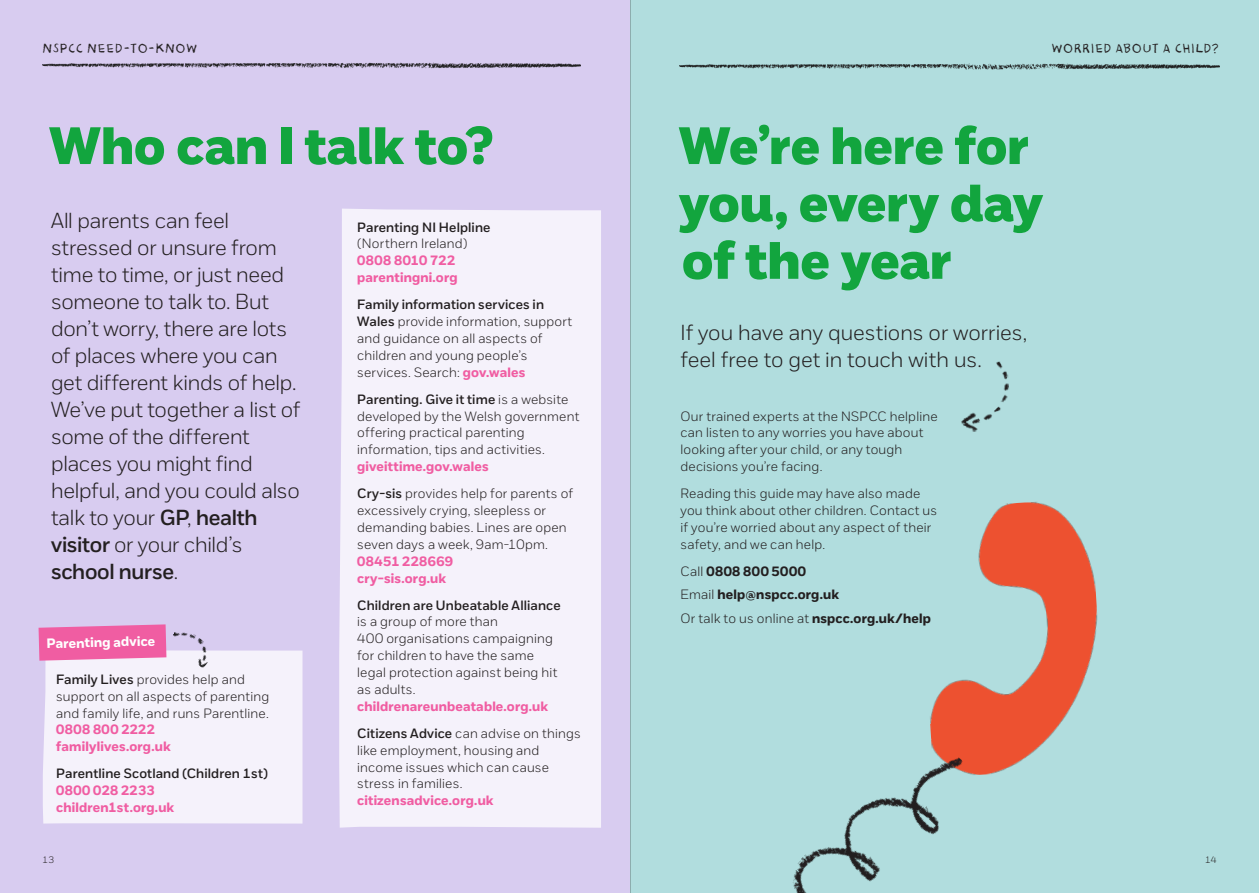
<style>
.page{position:relative;width:1259px;height:893px;background:#fff}
.page>*{position:absolute;margin:0;border:0;box-sizing:border-box;transform-origin:0 0}
.NSPCC_Headline_35pt{font:52.5px/57.3px "NSPCC Headline";color:#12a53e}
.NSPCC_Standfirst_14{font:300 21.75px/27px "NSPCC";letter-spacing:-.01em;color:#231f20}
.NSPCC_Other_Orgnaisa{font:300 13.5px/16.8px "NSPCC";letter-spacing:.015em;color:#231f20}
.NSPCC_Body_Copy_9pt{font:300 13.5px/16.8px "NSPCC";letter-spacing:.015em;color:#231f20}
.NSPCC_Other_Orgnaisa-2{font:700 13.5px/16.8px "NSPCC";letter-spacing:.015em;color:#f05da2}
.NSPCC_Other_Orgnaisa-3{font:600 13.5px/16.8px "NSPCC";letter-spacing:.015em;color:#231f20}
.NSPCC_Crayon_Page_He{font:13.5px "NSPCC Crayon";letter-spacing:.005em;color:#231f20}
.NSPCC_Body_Copy_9pt-2{font:700 13.5px "NSPCC";letter-spacing:.015em;color:#231f20}
.NSPCC_Bold_Box_Headi{font:700 13.5px "NSPCC";color:#fff}
.NSPCC_Body_Copy_9pt-3{font:700 13.5px "NSPCC";letter-spacing:.035em;color:#231f20}
.NSPCC_Page_Number_Le{font:300 9.3px "NSPCC";color:#231f20}
.NSPCC_Page_Number_Ri{font:300 9.3px "NSPCC";color:#231f20}
.s1{font-weight:600}
.s2{font-weight:700;color:#f05da2}
.s3{font-weight:600;color:#231f20}
.s4{font-weight:300;color:#231f20}
.s5{font-weight:300}
.s6{font-weight:700}
</style>
<div class="page">
<div style="left:629px;top:0;width:630px;height:893px;background:#b1ddde"></div>
<div style="left:0;top:0;width:629px;height:893px;background:#d8ccf0"></div>
<div style="left:339px;top:209px;width:262px;height:619px;background:#f5f2fb"></div>
<div style="left:43px;top:650px;width:259px;height:174px;background:#f5f2fb"></div>
<svg style="left:39px;top:624px;width:127px;height:37px;background:#ee6bab"></svg>
<img style="left:167px;top:632px;width:49px;height:37px">
<img style="left:917px;top:498px;width:189px;height:280px">
<img style="left:770px;top:724px;width:245px;height:169px">
<img style="left:957px;top:361px;width:55px;height:72px">
<img style="left:43px;top:63px;width:537px;height:6px">
<img style="left:679px;top:64px;width:540px;height:5px">
<p class="NSPCC_Crayon_Page_He" style="left:43px;top:41px;width:156px">NSPCC NEED-TO-KNOW</p>
<p class="NSPCC_Headline_35pt" style="left:49px;top:117px;width:445px">Who can I talk to?</p>
<p class="NSPCC_Standfirst_14" style="left:51px;top:207px;width:250px">All parents can feel stressed or unsure from time to time, or just need someone to talk to. But don’t worry, there are lots of places where you can get different kinds of help.<br>We’ve put together a list of some of the different places you might find helpful, and you could also talk to your <span class="s1">GP</span>, <span class="s1">health visitor</span> or your child’s <span class="s1">school nurse</span>.</p>
<p class="NSPCC_Bold_Box_Headi" style="left:46px;top:636px;width:110px;rotate:-2deg">Parenting advice</p>
<p class="NSPCC_Other_Orgnaisa" style="left:56px;top:671px;width:215px"><span class="s1">Family Lives</span> provides help and support on all aspects of parenting and family life, and runs Parentline.<br><span class="s2">0808 800 2222 familylives.org.uk</span></p>
<p class="NSPCC_Other_Orgnaisa-3" style="left:56px;top:765px;width:213px">Parentline Scotland (Children 1st)<br><span class="s2">0800 028 2233 children1st.org.uk</span></p>
<p class="NSPCC_Other_Orgnaisa-2" style="left:357px;top:218px;width:135px"><span class="s3">Parenting NI Helpline </span><span class="s4">(Northern Ireland)<br></span>0808 8010 722 parentingni.org</p>
<p class="NSPCC_Other_Orgnaisa" style="left:357px;top:296px;width:216px"><span class="s1">Family information services in<br>Wales</span> provide information, support and guidance on all aspects of children and young people’s services. Search: <span class="s2">gov.wales</span></p>
<p class="NSPCC_Other_Orgnaisa" style="left:357px;top:390px;width:224px"><span class="s1">Parenting. Give it time</span> is a website developed by the Welsh government offering practical parenting information, tips and activities. <span class="s2">giveittime.gov.wales</span></p>
<p class="NSPCC_Other_Orgnaisa" style="left:357px;top:485px;width:217px"><span class="s1">Cry-sis</span> provides help for parents of excessively crying, sleepless or demanding babies. Lines are open seven days a week, 9am-10pm.<br><span class="s2">08451 228669<br>cry-sis.org.uk</span></p>
<p class="NSPCC_Other_Orgnaisa" style="left:357px;top:596px;width:205px"><span class="s1">Children are Unbeatable Alliance </span>is a group of more than<br>400 organisations campaigning for children to have the same legal protection against being hit as adults. <span class="s2">childrenareunbeatable.org.uk</span></p>
<p class="NSPCC_Other_Orgnaisa" style="left:357px;top:725px;width:225px"><span class="s1">Citizens Advice</span> can advise on things like employment, housing and income issues which can cause stress in families. <span class="s2">citizensadvice.org.uk</span></p>
<p class="NSPCC_Crayon_Page_He" style="left:1051px;top:41px;width:169px">WORRIED ABOUT A CHILD?</p>
<p class="NSPCC_Headline_35pt" style="left:678px;top:117px;width:366px">We’re here for you, every day of the year</p>
<p class="NSPCC_Standfirst_14" style="left:680px;top:318px;width:348px">If you have any questions or worries, feel free to get in touch with us.</p>
<p class="NSPCC_Body_Copy_9pt" style="left:680px;top:407px;width:258px">Our trained experts at the NSPCC helpline can listen to any worries you have about looking after your child, or any tough decisions you’re facing.</p>
<p class="NSPCC_Body_Copy_9pt" style="left:680px;top:485px;width:258px">Reading this guide may have also made you think about other children. Contact us if you’re worried about any aspect of their safety, and we can help.</p>
<p class="NSPCC_Body_Copy_9pt-3" style="left:680px;top:563px;width:127px"><span class="s5">Call</span> 0808 800 5000</p>
<p class="NSPCC_Body_Copy_9pt-2" style="left:680px;top:586px;width:160px"><span class="s5">Email</span> help@nspcc.org.uk</p>
<p class="NSPCC_Body_Copy_9pt" style="left:680px;top:610px;width:252px">Or talk to us online at <span class="s6">nspcc.org.uk/help</span></p>
<p class="NSPCC_Page_Number_Le" style="left:43px;top:854px;width:13px">13</p>
<p class="NSPCC_Page_Number_Ri" style="left:1205px;top:854px;width:13px">14</p>
</div>
